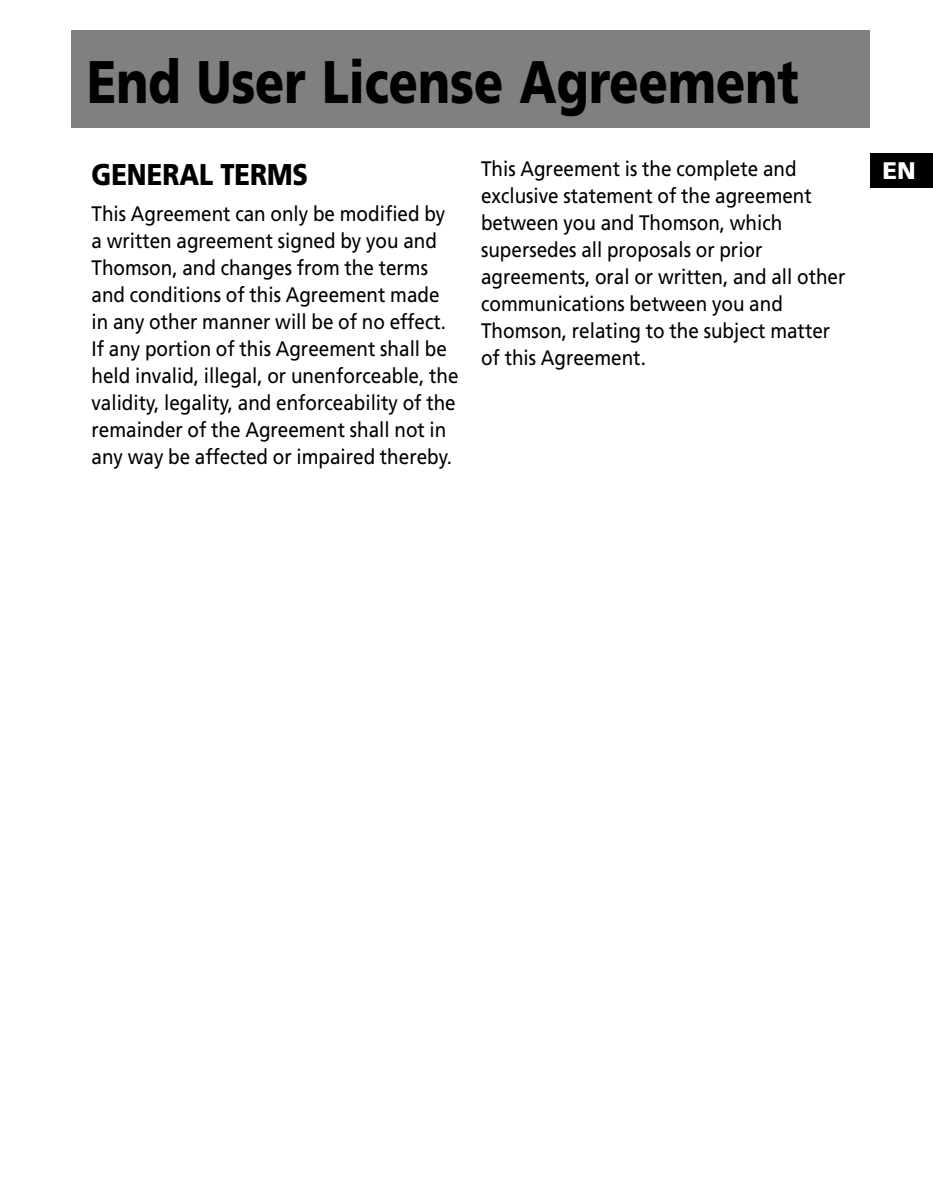
<style>
.page{position:relative;width:933px;height:1188px;background:#fff}
.page>*{position:absolute;margin:0;border:0;box-sizing:border-box;transform-origin:0 0}
.t1{font:900 60px "Frutiger";color:#000;scale:.8 1}
.t2{font:900 30px "Frutiger";color:#000;scale:.85 1}
.t3{font:900 24px "Frutiger";color:#fff}
.t4{font:21px/27px "Frutiger";color:#000;scale:.9 1}
</style>
<div class="page">
<div style="left:71px;top:30px;width:799px;height:98px;background:#808080"></div>
<div style="left:871px;top:153px;width:62px;height:34px;background:#000"></div>
<h1 class="t1" style="left:87px;top:58px;width:891px">End User License Agreement</h1>
<h2 class="t2" style="left:92px;top:163px;width:256px">GENERAL TERMS</h2>
<p class="t4" style="left:92px;top:202px;width:409px">This Agreement can only be modified by a written agreement signed by you and Thomson, and changes from the terms and conditions of this Agreement made in any other manner will be of no effect.<br>If any portion of this Agreement shall be held invalid, illegal, or unenforceable, the validity, legality, and enforceability of the remainder of the Agreement shall not in any way be affected or impaired thereby.</p>
<p class="t4" style="left:481px;top:157px;width:406px">This Agreement is the complete and exclusive statement of the agreement between you and Thomson, which supersedes all proposals or prior agreements, oral or written, and all other communications between you and Thomson, relating to the subject matter of this Agreement.</p>
<p class="t3" style="left:883px;top:161px;width:35px">EN</p>
</div>
